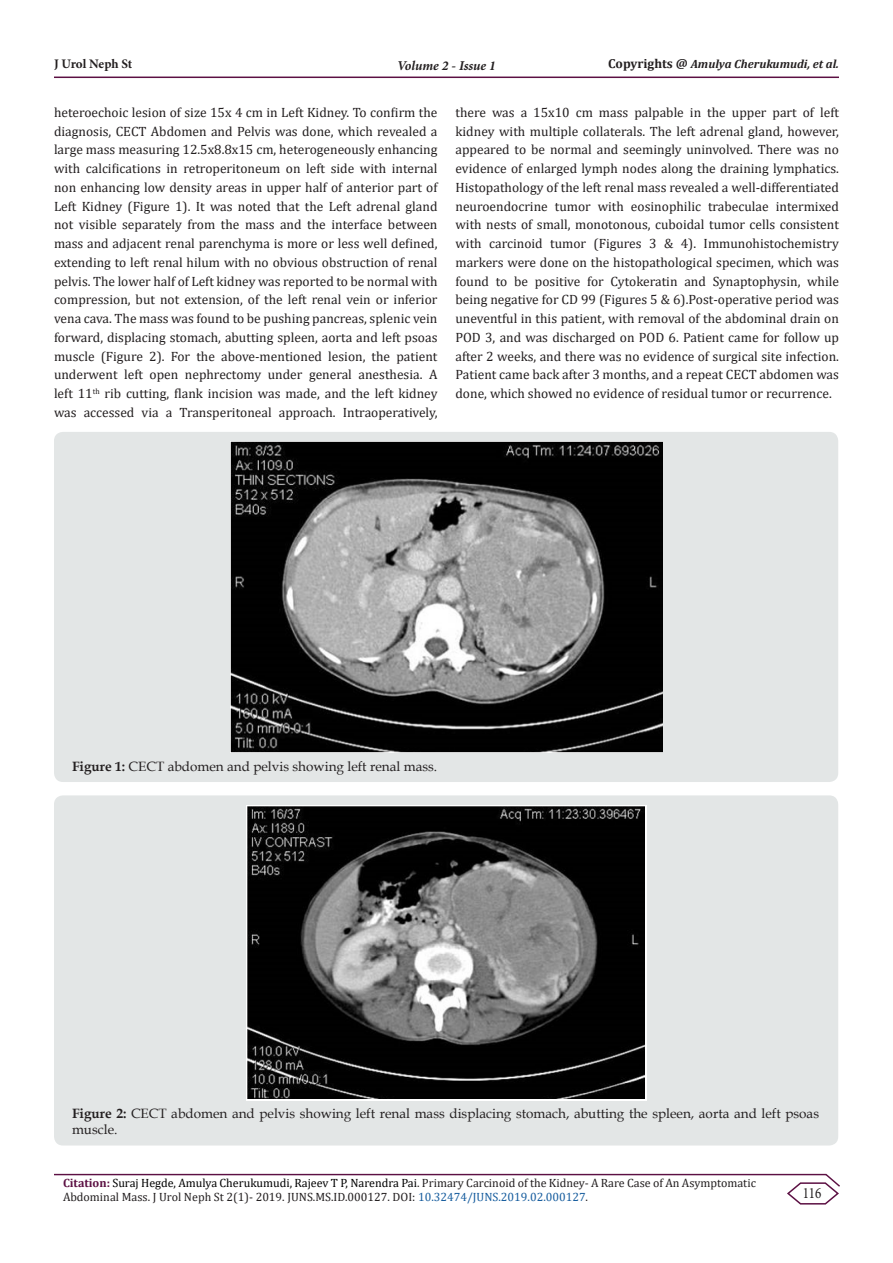
<style>
.page{position:relative;width:893px;height:1263px;background:#fff}
.page>*{position:absolute;margin:0;border:0;box-sizing:border-box;transform-origin:0 0}
.t1{font:15.75px "Minion Pro";color:#231f20;scale:.83 1}
.t2{font:13.5px/18.8px "Cambria";color:#231f20;text-align:justify}
.t3{font:13.5px/16.2px "Book Antiqua";color:#231f20}
.t4{font:italic 700 13.5px "Minion Pro";letter-spacing:-.005em;color:#231f20}
.t5{font:700 13.05px "Minion Pro";letter-spacing:-.01em;color:#231f20}
.t6{font:12px/14.4px "Cambria";color:#231f20}
.t7{font:italic 700 12px "Cambria";color:#231f20}
.s1{font-style:normal;font-size:13.05px}
.s2{font-weight:700}
.s3{font-weight:700;color:#5c1043}
.s4{color:#000}
.s5{color:#175d9e}
</style>
<div class="page">
<hr style="left:54px;top:77px;width:785px;height:1px;background:#5c1043">
<hr style="left:54px;top:1174px;width:772px;height:1px;background:#5c1043">
<svg style="left:786px;top:1173px;width:54px;height:32px"></svg>
<div style="left:54px;top:432px;width:784px;height:350px;background:#e3e6e6;border-radius:9px"></div>
<img style="left:230px;top:441px;width:432px;height:311px">
<div style="left:54px;top:795px;width:784px;height:350px;background:#e3e6e6;border-radius:9px"></div>
<img style="left:246px;top:806px;width:400px;height:294px">
<p class="t5" style="left:54px;top:55px;width:80px">J Urol Neph St</p>
<p class="t4" style="left:397px;top:56px;width:100px">Volume 2 - Issue 1</p>
<p class="t7" style="left:608px;top:55px;width:232px"><span class="s1">Copyrights @</span> Amulya Cherukumudi, et al.</p>
<p class="t2" style="left:54px;top:103px;width:385px">heteroechoic lesion of size 15x 4 cm in Left Kidney. To confirm the diagnosis, CECT Abdomen and Pelvis was done, which revealed a large mass measuring 12.5x8.8x15 cm, heterogeneously enhancing with calcifications in retroperitoneum on left side with internal non enhancing low density areas in upper half of anterior part of Left Kidney (Figure 1). It was noted that the Left adrenal gland not visible separately from the mass and the interface between mass and adjacent renal parenchyma is more or less well defined, extending to left renal hilum with no obvious obstruction of renal pelvis. The lower half of Left kidney was reported to be normal with compression, but not extension, of the left renal vein or inferior vena cava. The mass was found to be pushing pancreas, splenic vein forward, displacing stomach, abutting spleen, aorta and left psoas muscle (Figure 2). For the above-mentioned lesion, the patient underwent left open nephrectomy under general anesthesia. A left 11<sup>th</sup> rib cutting, flank incision was made, and the left kidney was accessed via a Transperitoneal approach. Intraoperatively,</p>
<p class="t2" style="left:455px;top:103px;width:385px">there was a 15x10 cm mass palpable in the upper part of left kidney with multiple collaterals. The left adrenal gland, however, appeared to be normal and seemingly uninvolved. There was no evidence of enlarged lymph nodes along the draining lymphatics.<br>Histopathology of the left renal mass revealed a well-differentiated neuroendocrine tumor with eosinophilic trabeculae intermixed with nests of small, monotonous, cuboidal tumor cells consistent with carcinoid tumor (Figures 3 &amp; 4). Immunohistochemistry markers were done on the histopathological specimen, which was found to be positive for Cytokeratin and Synaptophysin, while being negative for CD 99 (Figures 5 &amp; 6).Post-operative period was uneventful in this patient, with removal of the abdominal drain on POD 3, and was discharged on POD 6. Patient came for follow up after 2 weeks, and there was no evidence of surgical site infection.<br>Patient came back after 3 months, and a repeat CECT abdomen was done, which showed no evidence of residual tumor or recurrence.</p>
<p class="t3" style="left:72px;top:758px;width:367px"><span class="s2">Figure 1:</span> CECT abdomen and pelvis showing left renal mass.</p>
<p class="t3" style="left:72px;top:1105px;width:749px"><span class="s2">Figure 2:</span> CECT abdomen and pelvis showing left renal mass displacing stomach, abutting the spleen, aorta and left psoas muscle.</p>
<p class="t6" style="left:63px;top:1175px;width:694px"><span class="s3">Citation:</span> <span class="s4">Suraj Hegde, Amulya Cherukumudi, Rajeev T P, Narendra Pai</span>. Primary Carcinoid of the Kidney- A Rare Case of An Asymptomatic<br>Abdominal Mass. J Urol Neph St 2(1)- 2019. JUNS.MS.ID.000127. DOI: <span class="s5">10.32474/JUNS.2019.02.000127</span>.</p>
<p class="t1" style="left:803px;top:1182px;width:24px">116</p>
</div>
